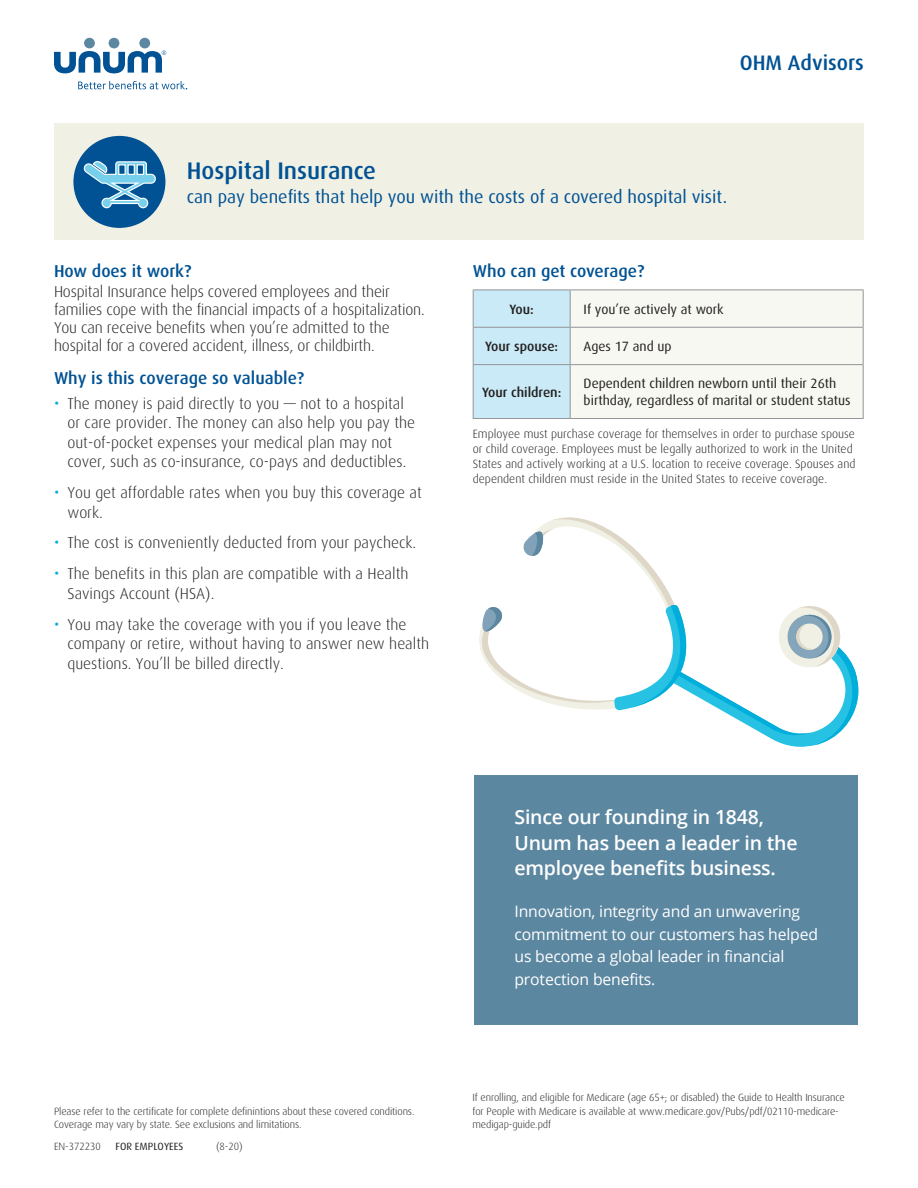
<style>
.page{position:relative;width:918px;height:1188px;background:#fff}
.page>*{position:absolute;margin:0;border:0;box-sizing:border-box;transform-origin:0 0}
.t1{font:500 24px "Dax Pro";color:#005294}
.t2{font:500 21px "Dax Pro";color:#005294}
.t3{font:600 19.5px/25.5px "Open Sans";letter-spacing:-.01em;color:#fff}
.t4{font:18px "Dax Pro";color:#005294}
.t5{font:500 17.25px "Dax Pro";color:#005294}
.t6{font:300 15.75px/19.5px "Dax Pro";color:#231f20}
.t7{font:15.75px/22.5px "Open Sans";letter-spacing:-.01em;color:#fff}
.t8{font:13.5px/16.5px "Dax Pro";color:#231f20}
.t9{font:500 13.5px "Dax Pro";color:#231f20}
.t10{font:300 12px/15px "Dax Pro";color:#231f20}
.t11{font:300 10.5px/13.5px "Dax Pro";letter-spacing:-.01em;color:#231f20}
.t12{font:10.5px "Dax Pro";color:#231f20}
.s1{font-weight:400;font-size:16.5px;color:#00aedc}
</style>
<div class="page">
<div style="left:84px;top:38px;width:11px;height:10px;background:#5c87a1;border-radius:50%"></div>
<div style="left:109px;top:38px;width:10px;height:10px;background:#5c87a1;border-radius:50%"></div>
<div style="left:139px;top:38px;width:11px;height:10px;background:#5c87a1;border-radius:50%"></div>
<svg style="left:54px;top:51px;width:112px;height:22px"></svg>
<svg style="left:78px;top:81px;width:109px;height:8px"></svg>
<div style="left:54px;top:123px;width:810px;height:117px;background:#f1f0e4"></div>
<div style="left:474px;top:775px;width:383px;height:250px;background:#5c87a1"></div>
<svg style="left:474px;top:291px;width:389px;height:127px"></svg>
<hr style="left:473px;top:290px;width:97px;height:1px;background:#939598">
<hr style="left:473px;top:290px;width:1px;height:37px;background:#939598">
<hr style="left:570px;top:290px;width:294px;height:1px;background:#939598">
<hr style="left:570px;top:290px;width:1px;height:37px;background:#939598">
<hr style="left:863px;top:290px;width:1px;height:37px;background:#939598">
<hr style="left:473px;top:327px;width:97px;height:1px;background:#939598">
<hr style="left:473px;top:328px;width:1px;height:36px;background:#939598">
<hr style="left:570px;top:327px;width:294px;height:1px;background:#939598">
<hr style="left:570px;top:328px;width:1px;height:36px;background:#939598">
<hr style="left:863px;top:328px;width:1px;height:36px;background:#939598">
<hr style="left:473px;top:364px;width:97px;height:1px;background:#939598">
<hr style="left:473px;top:365px;width:1px;height:53px;background:#939598">
<hr style="left:570px;top:364px;width:294px;height:1px;background:#939598">
<hr style="left:570px;top:365px;width:1px;height:53px;background:#939598">
<hr style="left:863px;top:365px;width:1px;height:53px;background:#939598">
<hr style="left:473px;top:418px;width:97px;height:1px;background:#939598">
<hr style="left:570px;top:418px;width:294px;height:1px;background:#939598">
<div style="left:73px;top:136px;width:92px;height:92px;background:#005294;border-radius:50%"></div>
<svg style="left:84px;top:161px;width:72px;height:48px"></svg>
<svg style="left:552px;top:517px;width:121px;height:85px"></svg>
<svg style="left:523px;top:529px;width:31px;height:28px"></svg>
<svg style="left:480px;top:602px;width:379px;height:145px"></svg>
<h2 class="t2" style="left:740px;top:49px;width:126px">OHM Advisors</h2>
<h1 class="t1" style="left:187px;top:155px;width:191px">Hospital Insurance</h1>
<p class="t4" style="left:187px;top:185px;width:542px">can pay benefits that help you with the costs of a covered hospital visit.</p>
<p class="t5" style="left:54px;top:260px;width:139px">How does it work?</p>
<p class="t6" style="left:54px;top:282px;width:372px;line-height:18px">Hospital Insurance helps covered employees and their families cope with the financial impacts of a hospitalization.<br>You can receive benefits when you’re admitted to the hospital for a covered accident, illness, or childbirth.</p>
<p class="t5" style="left:54px;top:367px;width:252px">Why is this coverage so valuable?</p>
<p class="t6" style="left:68px;top:393px;width:349px;text-indent:-14px"><span class="s1">•</span> The money is paid directly to you — not to a hospital or care provider. The money can also help you pay the out-of-pocket expenses your medical plan may not cover, such as co-insurance, co-pays and deductibles.</p>
<p class="t6" style="left:68px;top:482px;width:356px;text-indent:-14px"><span class="s1">•</span> You get affordable rates when you buy this coverage at work.</p>
<p class="t6" style="left:54px;top:533px;width:364px"><span class="s1">•</span> The cost is conveniently deducted from your paycheck.</p>
<p class="t6" style="left:68px;top:564px;width:342px;text-indent:-14px"><span class="s1">•</span> The benefits in this plan are compatible with a Health<br>Savings Account (HSA).</p>
<p class="t6" style="left:68px;top:614px;width:363px;text-indent:-14px"><span class="s1">•</span> You may take the coverage with you if you leave the company or retire, without having to answer new health questions. You’ll be billed directly.</p>
<p class="t5" style="left:473px;top:260px;width:173px">Who can get coverage?</p>
<p class="t9" style="left:509px;top:300px;width:26px">You:</p>
<p class="t8" style="left:584px;top:300px;width:142px">If you’re actively at work</p>
<p class="t9" style="left:485px;top:338px;width:75px">Your spouse:</p>
<p class="t8" style="left:584px;top:338px;width:90px">Ages 17 and up</p>
<p class="t9" style="left:482px;top:383px;width:81px">Your children:</p>
<p class="t8" style="left:584px;top:375px;width:268px">Dependent children newborn until their 26th birthday, regardless of marital or student status</p>
<p class="t10" style="left:473px;top:426px;width:384px">Employee must purchase coverage for themselves in order to purchase spouse or child coverage. Employees must be legally authorized to work in the United States and actively working at a U.S. location to receive coverage. Spouses and dependent children must reside in the United States to receive coverage.</p>
<p class="t11" style="left:54px;top:1104px;width:362px">Please refer to the certificate for complete definintions about these covered conditions.<br>Coverage may vary by state. See exclusions and limitations.</p>
<p class="t11" style="left:54px;top:1139px;width:48px">EN-372230</p>
<p class="t12" style="left:115px;top:1139px;width:69px">FOR EMPLOYEES</p>
<p class="t11" style="left:216px;top:1139px;width:28px">(8-20)</p>
<p class="t3" style="left:514px;top:804px;width:285px">Since our founding in 1848,<br>Unum has been a leader in the employee benefits business.</p>
<p class="t7" style="left:514px;top:900px;width:305px">Innovation, integrity and an unwavering commitment to our customers has helped us become a global leader in financial protection benefits.</p>
<p class="t11" style="left:472px;top:1090px;width:374px">If enrolling, and eligible for Medicare (age 65+; or disabled) the Guide to Health Insurance for People with Medicare is available at www.medicare.gov/Pubs/pdf/02110-medicare&shy;medigap-guide.pdf</p>
</div>
